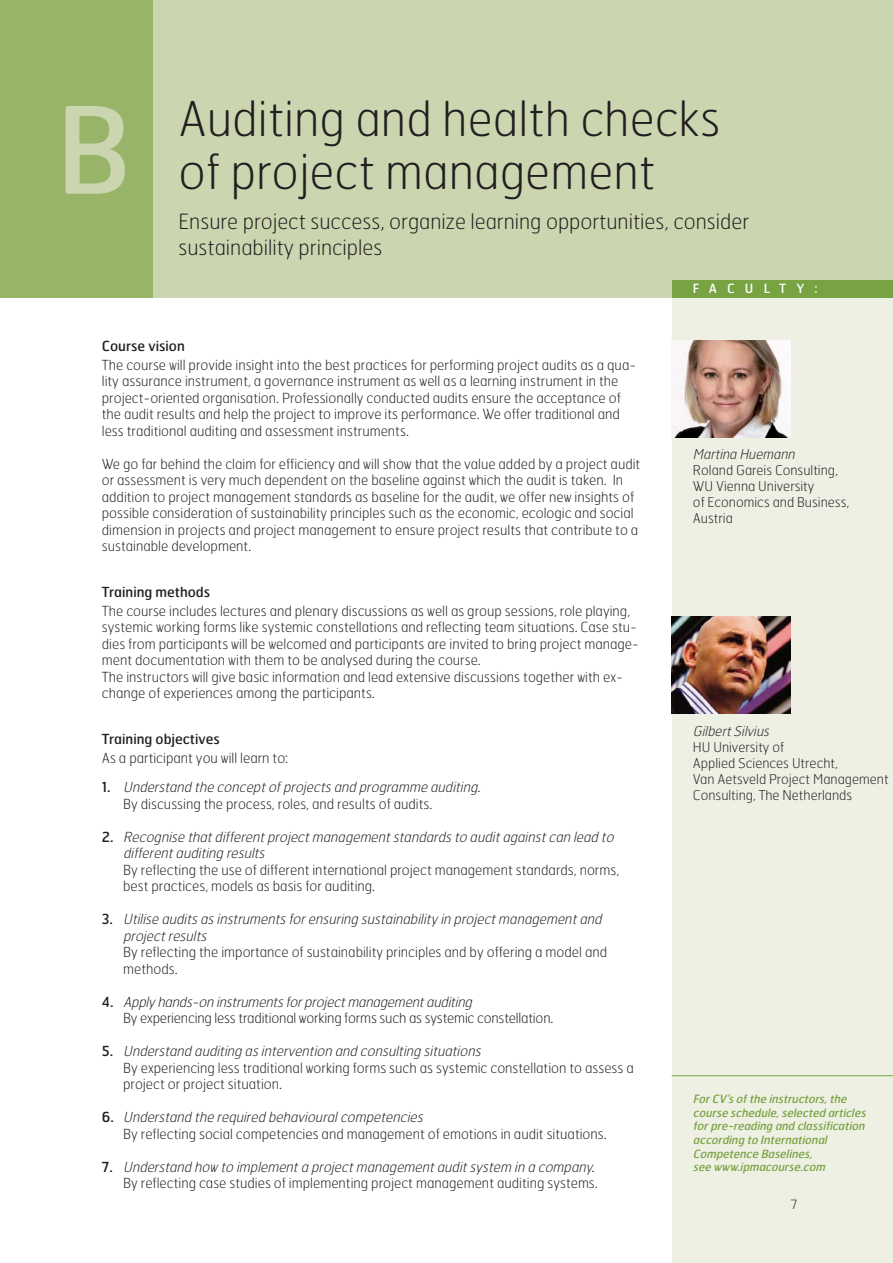
<style>
.page{position:relative;width:893px;height:1263px;background:#fff}
.page>*{position:absolute;margin:0;border:0;box-sizing:border-box;transform-origin:0 0}
.t1{font:120px "Hermes";color:#cbd6b1}
.t2{font:100 48px/52.5px "Hermes";color:#231f20}
.t3{font:100 21px/25.2px "Hermes";color:#231f20}
.t4{font:100 13.8px/16.5px "Hermes";color:#231f20}
.t5{font:italic 100 13.8px/16.5px "Hermes";color:#231f20}
.t6{font:13.8px "Hermes";color:#231f20}
.t7{font:100 13.5px/15.8px "Hermes";color:#231f20}
.t8{font:italic 100 13.5px "Hermes";color:#231f20}
.t9{font:12.75px "Hermes";letter-spacing:.8em;color:#fff}
.t10{font:100 12.75px "Hermes";color:#231f20}
.t11{font:italic 11.4px/13.6px "Hermes";color:#79a342}
.s1{font-style:normal}
.s2{font-weight:400;font-style:normal}
.s3{font-weight:400}
.s4{font-style:italic}
</style>
<div class="page">
<div style="left:672px;top:282px;width:220px;height:981px;background:#eef0e4"></div>
<div style="left:153px;top:0;width:739px;height:298px;background:#cbd6b1"></div>
<div style="left:0;top:0;width:153px;height:298px;background:#98b469"></div>
<img style="left:672px;top:340px;width:119px;height:98px">
<img style="left:672px;top:616px;width:119px;height:98px">
<div style="left:672px;top:281px;width:220px;height:17px;background:#79a342"></div>
<hr style="left:672px;top:1075px;width:220px;height:1px;background:#79a342">
<h1 class="t1" style="left:56px;top:105px;width:77px">B</h1>
<h2 class="t2" style="left:178px;top:97px;width:544px">Auditing and health checks of project management</h2>
<h3 class="t3" style="left:178px;top:211px;width:572px">Ensure project success, organize learning opportunities, consider sustainability principles</h3>
<p class="t9" style="left:693px;top:284px;width:126px">FACULTY:</p>
<p class="t6" style="left:102px;top:340px;width:84px">Course vision</p>
<p class="t4" style="left:102px;top:358px;width:536px">The course will provide insight into the best practices for performing project audits as a qua&shy;lity assurance instrument, a governance instrument as well as a learning instrument in the project-oriented organisation. Professionally conducted audits ensure the acceptance of the audit results and help the project to improve its performance. We offer traditional and less traditional auditing and assessment instruments.</p>
<p class="t4" style="left:102px;top:457px;width:540px">We go far behind the claim for efficiency and will show that the value added by a project audit or assessment is very much dependent on the baseline against which the audit is taken. In addition to project management standards as baseline for the audit, we offer new insights of possible consideration of sustainability principles such as the economic, ecologic and social dimension in projects and project management to ensure project results that contribute to a sustainable development.</p>
<p class="t6" style="left:102px;top:586px;width:110px">Training methods</p>
<p class="t4" style="left:102px;top:604px;width:539px">The course includes lectures and plenary discussions as well as group sessions, role playing, systemic working forms like systemic constellations and reflecting team situations. Case stu&shy;dies from participants will be welcomed and participants are invited to bring project manage&shy;ment documentation with them to be analysed during the course.<br>The instructors will give basic information and lead extensive discussions together with ex&shy;change of experiences among the participants.</p>
<p class="t6" style="left:102px;top:733px;width:120px">Training objectives</p>
<p class="t5" style="left:102px;top:745px;width:383px;line-height:29.2px"><span class="s1">As a participant you will learn to:<br></span><span class="s2">1 .</span> Understand the conceptofprojects and programme auditing.</p>
<p class="t4" style="left:123px;top:797px;width:311px">By discussing the process, roles, and results of audits.</p>
<p class="t5" style="left:123px;top:830px;width:495px;text-indent:-21px"><span class="s2">2 .</span> Recognise thatdifferentprojectmanagementstandards to auditagainstcan lead to differentauditing results</p>
<p class="t4" style="left:123px;top:863px;width:498px">By reflecting the use of different international project management standards, norms, best practices, models as basis for auditing.</p>
<p class="t5" style="left:123px;top:912px;width:483px;text-indent:-21px"><span class="s2">3 .</span> Utilise audits as instruments forensuring sustainability in projectmanagementand projectresults</p>
<p class="t4" style="left:123px;top:945px;width:485px">By reflecting the importance of sustainability principles and by offering a model and methods.</p>
<p class="t4" style="left:123px;top:995px;width:432px;text-indent:-21px"><span class="s3">4 .</span> <span class="s4">Apply hands-on instruments forprojectmanagementauditing<br></span>By experiencing less traditional working forms such as systemic constellation.</p>
<p class="t4" style="left:123px;top:1044px;width:512px;text-indent:-21px"><span class="s3">5 .</span> <span class="s4">Understand auditing as intervention and consulting situations<br></span>By experiencing less traditional working forms such as systemic constellation to assess a project or project situation.</p>
<p class="t4" style="left:123px;top:1110px;width:485px;text-indent:-21px"><span class="s3">6 .</span> <span class="s4">Understand the required behaviouralcompetencies<br></span>By reflecting social competencies and management of emotions in audit situations.</p>
<p class="t4" style="left:102px;top:1160px;width:497px;text-align:right"><span class="s3">7 .</span> <span class="s4">Understand how to implementa projectmanagementauditsystem in a company.<br></span>By reflecting case studies of implementing project management auditing systems.</p>
<p class="t8" style="left:693px;top:449px;width:106px">Martina Huemann</p>
<p class="t7" style="left:693px;top:464px;width:158px">Roland Gareis Consulting,<br>WU Vienna University<br>of Economics and Business,<br>Austria</p>
<p class="t8" style="left:693px;top:726px;width:80px">GilbertSilvius</p>
<p class="t7" style="left:693px;top:741px;width:197px">HU University of<br>Applied Sciences Utrecht,<br>Van Aetsveld Project Management<br>Consulting, The Netherlands</p>
<p class="t11" style="left:693px;top:1093px;width:176px">ForCV’s ofthe instructors,the course schedule,selected articles forpre-reading and classification according to International<br>Competence Baselines,<br>see www.ipmacourse.com</p>
<p class="t10" style="left:791px;top:1200px;width:8px">7</p>
</div>
